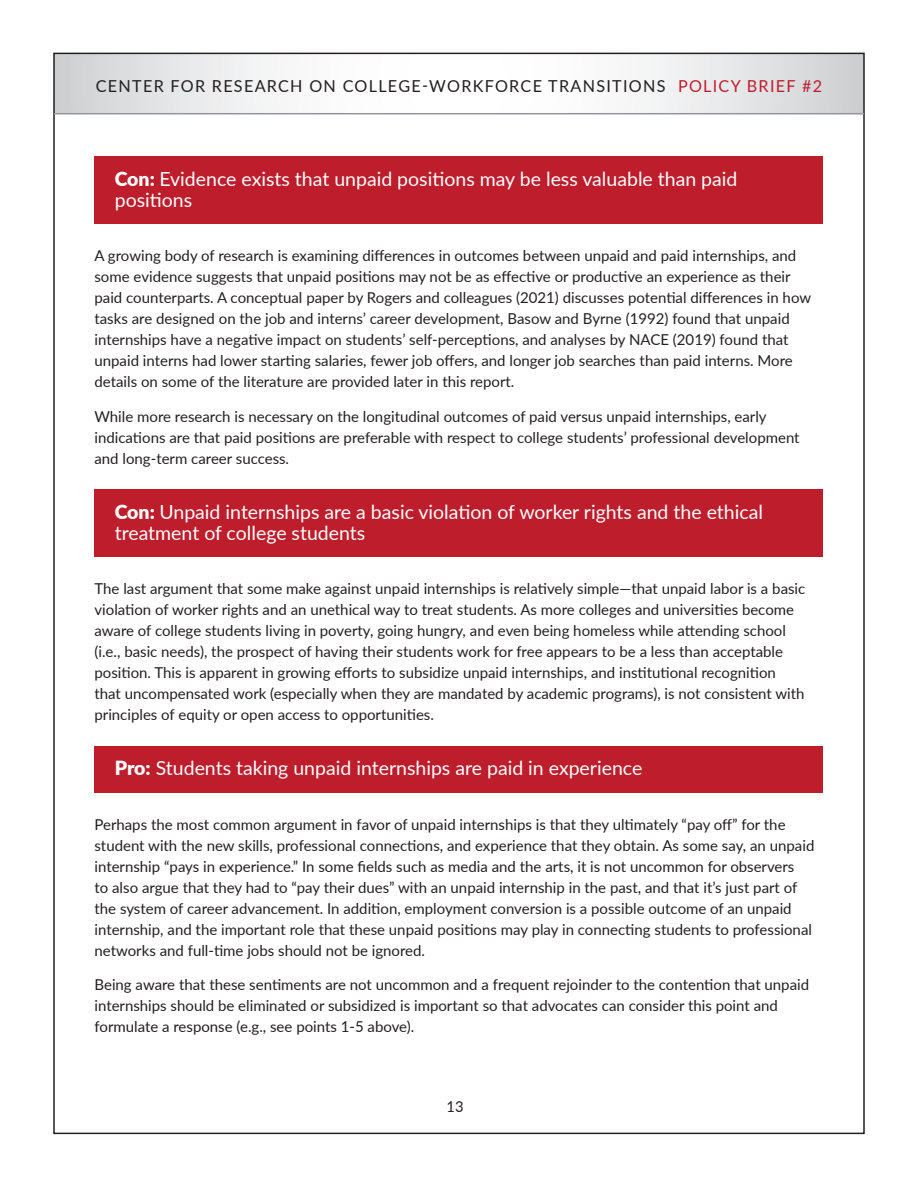
<style>
.page{position:relative;width:918px;height:1188px;background:#fff}
.page>*{position:absolute;margin:0;border:0;box-sizing:border-box;transform-origin:0 0}
.red_bar{font:19.5px/21px "Lato";color:#fff}
.t1{font:16.5px "Lato";letter-spacing:.08em;color:#231f20}
.P-body{font:15px/21px "Lato";color:#231f20}
.s1{color:#be1d2c}
.s2{font-weight:900}
</style>
<div class="page">
<svg style="left:56px;top:56px;width:806px;height:57px"></svg>
<hr style="left:54px;top:113px;width:810px;height:1px;background:#939598">
<div style="left:94px;top:156px;width:730px;height:68px;background:#be1d2c"></div>
<div style="left:94px;top:489px;width:730px;height:68px;background:#be1d2c"></div>
<div style="left:94px;top:746px;width:730px;height:46px;background:#be1d2c"></div>
<p class="t1" style="left:96px;top:74px;width:728px">CENTER FOR RESEARCH ON COLLEGE-WORKFORCE TRANSITIONS <span class="s1">POLICY BRIEF #2</span></p>
<p class="red_bar" style="left:115px;top:167px;width:624px"><span class="s2">Con:</span> Evidence exists that unpaid positions may be less valuable than paid positions</p>
<p class="P-body" style="left:94px;top:245px;width:718px">A growing body of research is examining differences in outcomes between unpaid and paid internships, and some evidence suggests that unpaid positions may not be as effective or productive an experience as their paid counterparts. A conceptual paper by Rogers and colleagues (2021) discusses potential differences in how tasks are designed on the job and interns’ career development, Basow and Byrne (1992) found that unpaid internships have a negative impact on students’ self-perceptions, and analyses by NACE (2019) found that unpaid interns had lower starting salaries, fewer job offers, and longer job searches than paid interns. More details on some of the literature are provided later in this report.</p>
<p class="P-body" style="left:94px;top:405px;width:707px">While more research is necessary on the longitudinal outcomes of paid versus unpaid internships, early indications are that paid positions are preferable with respect to college students’ professional development and long-term career success.</p>
<p class="red_bar" style="left:115px;top:500px;width:650px"><span class="s2">Con:</span> Unpaid internships are a basic violation of worker rights and the ethical treatment of college students</p>
<p class="P-body" style="left:94px;top:578px;width:712px">The last argument that some make against unpaid internships is relatively simple—that unpaid labor is a basic violation of worker rights and an unethical way to treat students. As more colleges and universities become aware of college students living in poverty, going hungry, and even being homeless while attending school (i.e., basic needs), the prospect of having their students work for free appears to be a less than acceptable position. This is apparent in growing efforts to subsidize unpaid internships, and institutional recognition that uncompensated work (especially when they are mandated by academic programs), is not consistent with principles of equity or open access to opportunities.</p>
<p class="red_bar" style="left:115px;top:757px;width:529px"><span class="s2">Pro:</span> Students taking unpaid internships are paid in experience</p>
<p class="P-body" style="left:94px;top:813px;width:721px">Perhaps the most common argument in favor of unpaid internships is that they ultimately “pay off” for the student with the new skills, professional connections, and experience that they obtain. As some say, an unpaid internship “pays in experience.” In some fields such as media and the arts, it is not uncommon for observers<br>to also argue that they had to “pay their dues” with an unpaid internship in the past, and that it’s just part of the system of career advancement. In addition, employment conversion is a possible outcome of an unpaid internship, and the important role that these unpaid positions may play in connecting students to professional networks and full-time jobs should not be ignored.</p>
<p class="P-body" style="left:94px;top:974px;width:716px">Being aware that these sentiments are not uncommon and a frequent rejoinder to the contention that unpaid internships should be eliminated or subsidized is important so that advocates can consider this point and formulate a response (e.g., see points 1-5 above).</p>
<p class="P-body" style="left:446px;top:1095px;width:19px">13</p>
</div>
